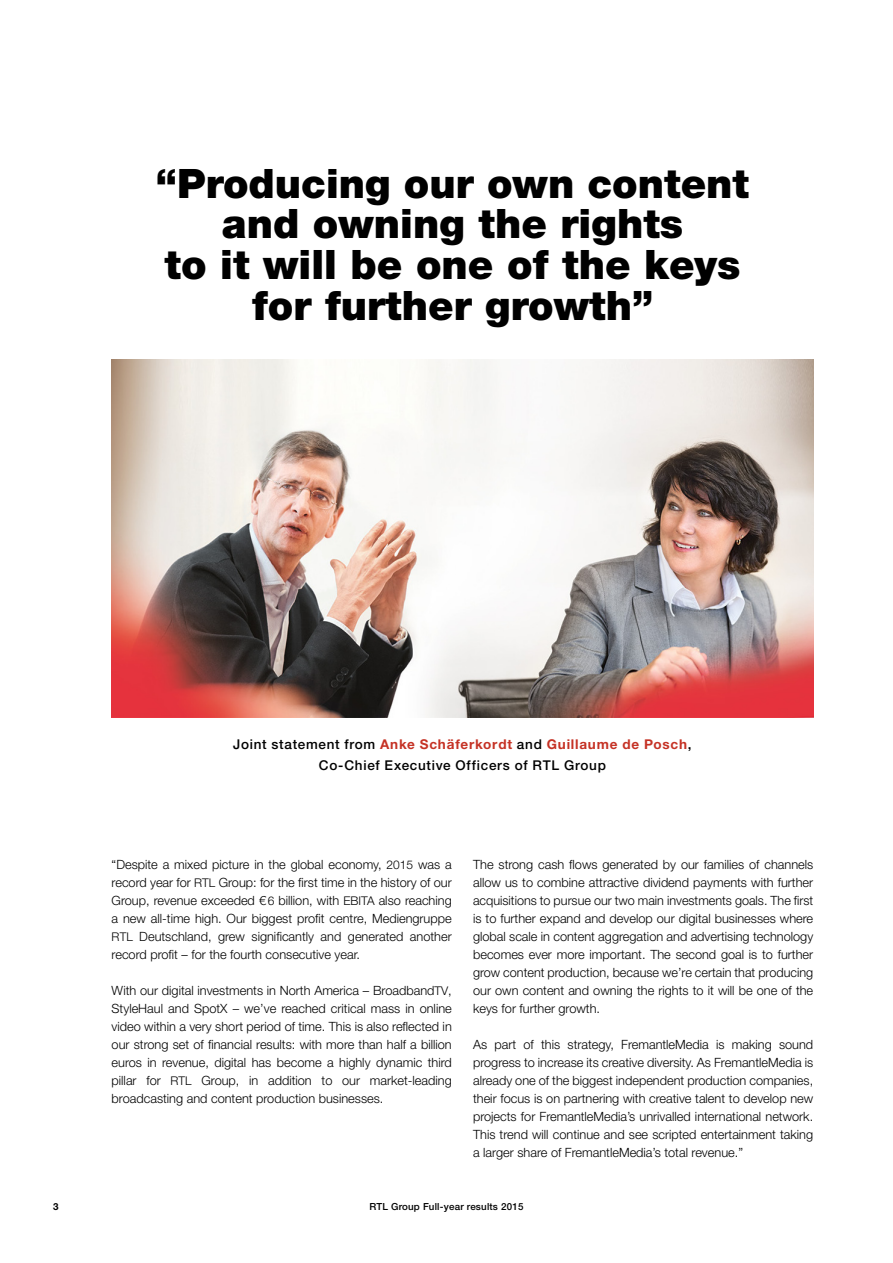
<style>
.page{position:relative;width:893px;height:1263px;background:#fff}
.page>*{position:absolute;margin:0;border:0;box-sizing:border-box;transform-origin:0 0}
.t1{font:900 40.65px/40.7px "Helvetica Neue LT";color:#000;text-align:center}
.t2{font:500 13.5px/21px "Helvetica Neue LT";letter-spacing:.05em;color:#000;text-align:center}
.t3{font:300 12.75px/18px "Helvetica Neue LT";color:#000;text-align:justify}
.t4{font:500 9.75px "Helvetica Neue LT";letter-spacing:.02em;color:#000}
.t5{font:700 9.75px "Helvetica Neue LT";color:#000}
.s1{font-weight:700;color:#c53225}
.s2{font-size:12px}
</style>
<div class="page">
<img style="left:111px;top:360px;width:703px;height:358px">
<h1 class="t1" style="left:156px;top:163px;width:595px">“Producing our own content and owning the rights<br>to it will be one of the keys for further growth”</h1>
<p class="t2" style="left:233px;top:733px;width:460px">Joint statement from <span class="s1">Anke Schäferkordt</span> and <span class="s1">Guillaume de Posch</span>,<br>Co-Chief Executive Officers of RTL Group</p>
<p class="t3" style="left:112px;top:855px;width:342px">“Despite a mixed picture in the global economy, <span class="s2">2015</span> was a record year for <span class="s2">RTL</span> Group: for the first time in the history of our Group, revenue exceeded €<span class="s2">6</span> billion, with <span class="s2">EBITA</span> also reaching a new all-time high. Our biggest profit centre, Mediengruppe <span class="s2">RTL</span> Deutschland, grew significantly and generated another record profit – for the fourth consecutive year.</p>
<p class="t3" style="left:112px;top:981px;width:342px">With our digital investments in North America – Broadband<span class="s2">TV</span>, StyleHaul and SpotX – we’ve reached critical mass in online video within a very short period of time. This is also reflected in our strong set of financial results: with more than half a billion euros in revenue, digital has become a highly dynamic third pillar for <span class="s2">RTL</span> Group, in addition to our market-leading broadcasting and content production businesses.</p>
<p class="t3" style="left:473px;top:855px;width:342px">The strong cash flows generated by our families of channels allow us to combine attractive dividend payments with further acquisitions to pursue our two main investments goals. The first is to further expand and develop our digital businesses where global scale in content aggregation and advertising technology becomes ever more important. The second goal is to further grow content production, because we’re certain that producing our own content and owning the rights to it will be one of the keys for further growth.</p>
<p class="t3" style="left:473px;top:1035px;width:342px">As part of this strategy, FremantleMedia is making sound progress to increase its creative diversity. As FremantleMedia is already one of the biggest independent production companies, their focus is on partnering with creative talent to develop new projects for FremantleMedia’s unrivalled international network.<br>This trend will continue and see scripted entertainment taking a larger share of FremantleMedia’s total revenue.”</p>
<p class="t5" style="left:53px;top:1200px;width:7px">3</p>
<p class="t4" style="left:370px;top:1200px;width:155px">RTL Group Full-year results 2015</p>
</div>
